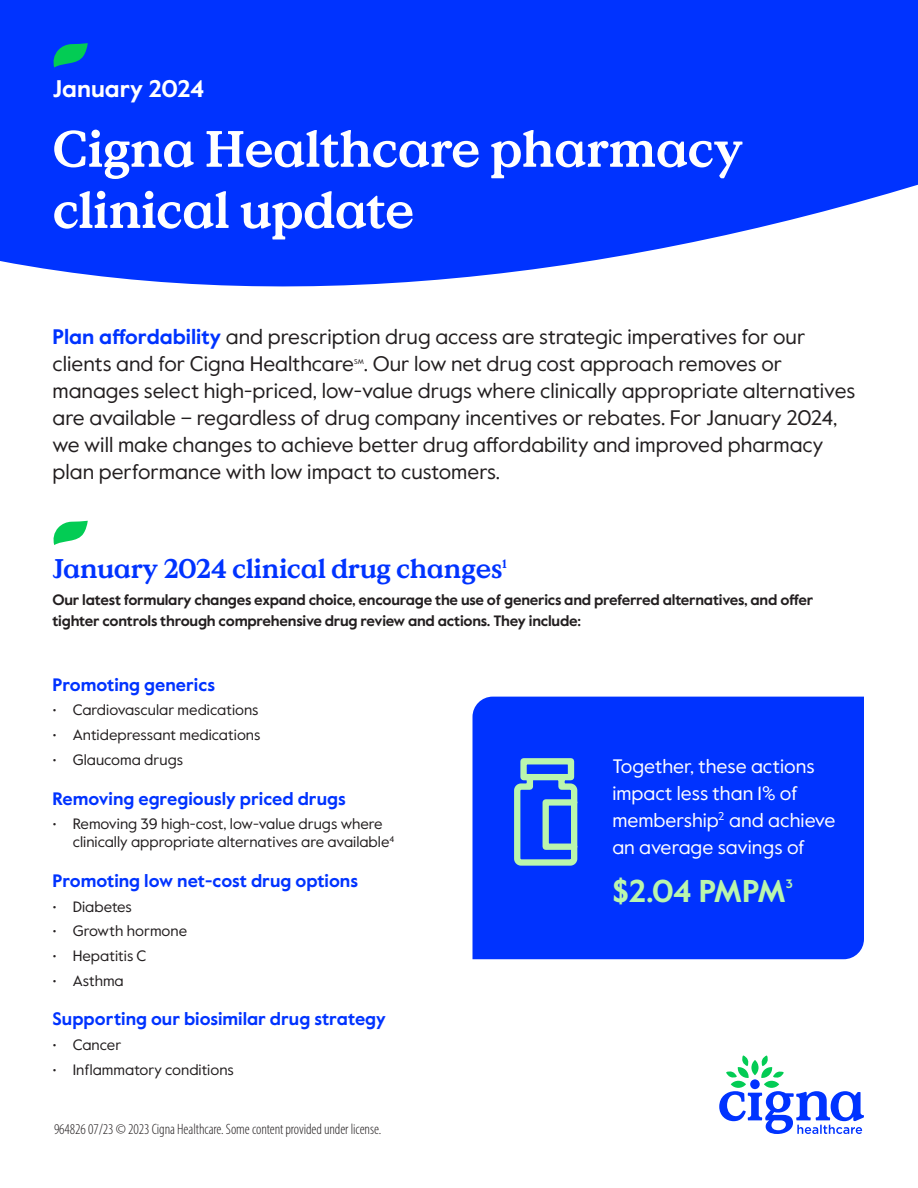
<style>
.page{position:relative;width:918px;height:1188px;background:#fff}
.page>*{position:absolute;margin:0;border:0;box-sizing:border-box;transform-origin:0 0}
.t1{font:700 51px/61.2px "Value Serif Pro";letter-spacing:-.015em;color:#fff}
.t2{font:700 31.5px "Value Sans Pro";letter-spacing:-.035em;color:#baf6ad}
.t3{font:700 27px "Value Serif Pro";letter-spacing:-.015em;color:#03f}
.t4{font:700 24px "Value Sans Pro";color:#fff}
.t5{font:21px/27px "Value Sans Pro";color:#231f20}
.t6{font:19.5px/27px "Value Sans Pro";color:#fff}
.t7{font:700 18px "Value Sans Pro";color:#03f}
.t8{font:15px/18px "Value Sans Pro";color:#231f20}
.t9{font:700 15px/21px "Value Sans Pro";letter-spacing:-.015em;color:#231f20}
.t10{font:300 condensed 15px "Myriad Pro";letter-spacing:-.005em;color:#231f20}
.t11{font:700 12.3px "Value Sans Pro";color:#baf6ad}
.t12{font:7.05px "Value Sans Pro";color:#231f20}
.s1{font-weight:700;color:#03f}
</style>
<div class="page">
<svg style="left:0;top:0;width:918px;height:287px;background:#1846ff"></svg>
<svg style="left:52px;top:43px;width:36px;height:25px"></svg>
<svg style="left:53px;top:521px;width:35px;height:24px"></svg>
<div style="left:472px;top:697px;width:392px;height:262px;background:#03f"></div>
<svg style="left:719px;top:1055px;width:145px;height:79px"></svg>
<svg style="left:511px;top:755px;width:69px;height:114px;background:#447ae0"></svg>
<p class="t4" style="left:52px;top:74px;width:153px">January 2024</p>
<p class="t1" style="left:52px;top:120px;width:692px">Cigna Healthcare pharmacy clinical update</p>
<p class="t5" style="left:52px;top:323px;width:754px"><span class="s1">Plan affordability</span> and prescription drug access are strategic imperatives for our clients and for Cigna Healthcare</p>
<p class="t5" style="left:52px;top:350px;width:804px;text-indent:311px">. Our low net drug cost approach removes or manages select high-priced, low-value drugs where clinically appropriate alternatives are available – regardless of drug company incentives or rebates. For January 2024, we will make changes to achieve better drug affordability and improved pharmacy plan performance with low impact to customers.</p>
<p class="t12" style="left:354px;top:357px;width:11px">SM</p>
<p class="t3" style="left:52px;top:552px;width:456px">January 2024 clinical drug changes<sup>1</sup></p>
<p class="t9" style="left:52px;top:589px;width:762px">Our latest formulary changes expand choice, encourage the use of generics and preferred alternatives, and offer tighter controls through comprehensive drug review and actions. They include:</p>
<p class="t7" style="left:52px;top:674px;width:164px">Promoting generics</p>
<p class="t8" style="left:52px;top:702px;width:208px">• Cardiovascular medications</p>
<p class="t8" style="left:52px;top:726px;width:209px">• Antidepressant medications</p>
<p class="t8" style="left:52px;top:751px;width:132px">• Glaucoma drugs</p>
<p class="t7" style="left:52px;top:787px;width:295px">Removing egregiously priced drugs</p>
<p class="t8" style="left:73px;top:815px;width:323px;text-indent:-20px">• Removing 39 high-cost, low-value drugs where clinically appropriate alternatives are available<sup>4</sup></p>
<p class="t7" style="left:52px;top:870px;width:307px">Promoting low net-cost drug options</p>
<p class="t8" style="left:52px;top:898px;width:81px">• Diabetes</p>
<p class="t8" style="left:52px;top:922px;width:136px">• Growth hormone</p>
<p class="t8" style="left:52px;top:947px;width:96px">• Hepatitis C</p>
<p class="t8" style="left:52px;top:972px;width:73px">• Asthma</p>
<p class="t7" style="left:52px;top:1008px;width:335px">Supporting our biosimilar drug strategy</p>
<p class="t8" style="left:52px;top:1036px;width:70px">• Cancer</p>
<p class="t8" style="left:52px;top:1061px;width:183px">• Inflammatory conditions</p>
<p class="t10" style="left:54px;top:1120px;width:329px">964826 07/23 © 2023 Cigna Healthcare. Some content provided under license.</p>
<p class="t6" style="left:612px;top:753px;width:225px">Together, these actions impact less than 1% of membership<sup>2</sup> and achieve an average savings of</p>
<p class="t2" style="left:612px;top:872px;width:175px">$2.04 PMPM</p>
<p class="t11" style="left:786px;top:876px;width:9px">3</p>
</div>
